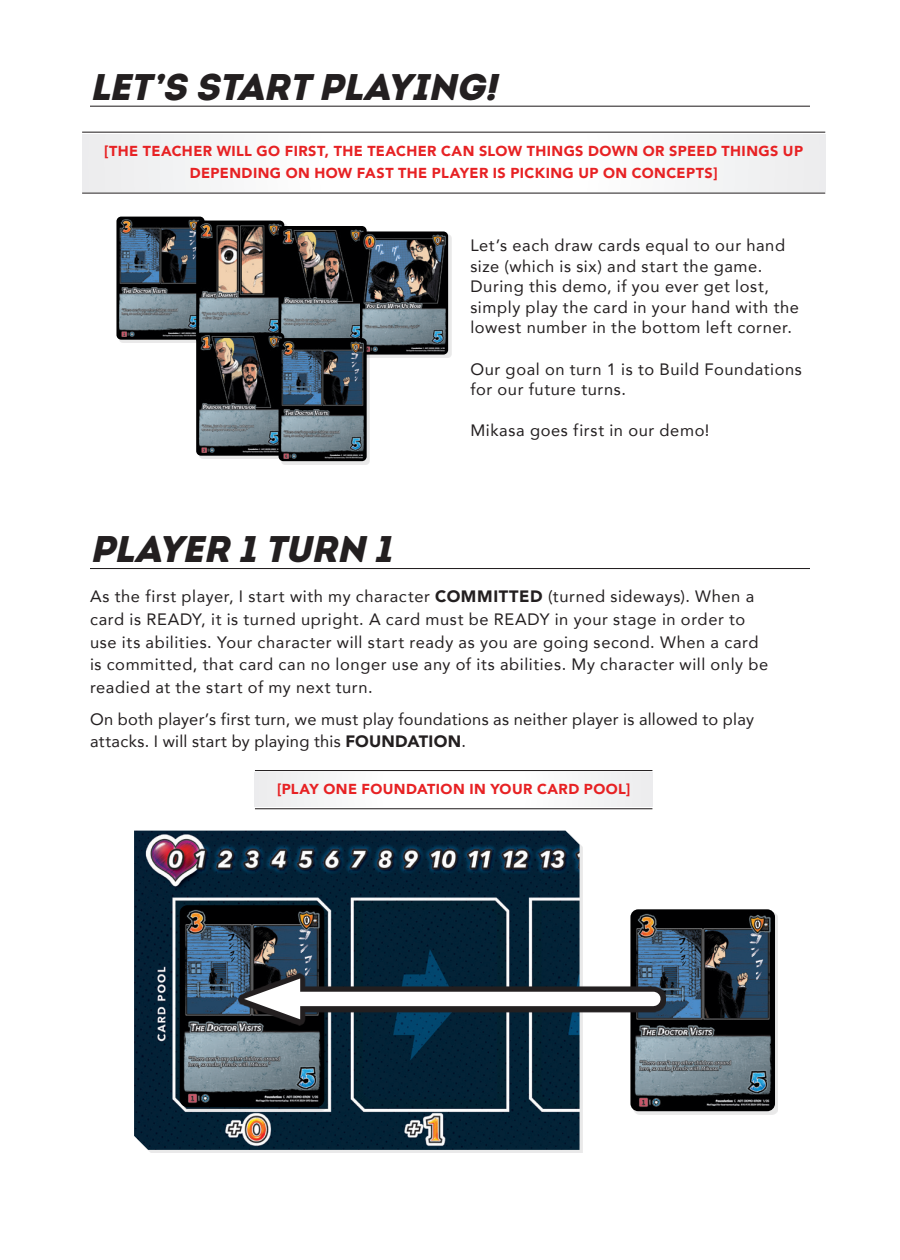
<style>
.page{position:relative;width:900px;height:1260px;background:#fff}
.page>*{position:absolute;margin:0;border:0;box-sizing:border-box;transform-origin:0 0}
.Contents_Header{font:italic 37px "Intro Black Caps";color:#231f20}
.Body{font:16.5px/20.5px "Avenir";letter-spacing:.035em;color:#231f20}
.Body-2{font:16.5px/22.8px "Avenir";letter-spacing:.015em;color:#231f20}
.Action_Callout{font:900 14.5px/22.8px "Avenir";letter-spacing:.03em;color:#e72224;text-align:center}
.s1{font-weight:900}
</style>
<div class="page">
<hr style="left:90px;top:106px;width:720px;height:1px;background:#231f20">
<div style="left:82px;top:134px;width:743px;height:57px;background:#fafafa"></div>
<hr style="left:82px;top:193px;width:743px;height:1px;background:#231f20">
<hr style="left:82px;top:132px;width:743px;height:1px;background:#231f20">
<hr style="left:90px;top:568px;width:720px;height:1px;background:#231f20">
<div style="left:255px;top:772px;width:397px;height:35px;background:#fafafa"></div>
<hr style="left:255px;top:808px;width:397px;height:1px;background:#231f20">
<hr style="left:255px;top:770px;width:397px;height:1px;background:#231f20">
<div style="left:120px;top:220px;width:88px;height:123px;background:#e9e9e9"></div>
<img style="left:116px;top:217px;width:89px;height:123px">
<img style="left:196px;top:221px;width:88px;height:112px">
<img style="left:279px;top:226px;width:88px;height:112px">
<div style="left:363px;top:235px;width:89px;height:123px;background:#231f20;opacity:.1"></div>
<img style="left:360px;top:231px;width:88px;height:124px">
<div style="left:199px;top:336px;width:89px;height:123px;background:#e9e9e9"></div>
<img style="left:196px;top:333px;width:88px;height:123px">
<div style="left:282px;top:341px;width:88px;height:123px;background:#231f20;opacity:.1"></div>
<img style="left:279px;top:338px;width:88px;height:123px">
<img style="left:134px;top:831px;width:446px;height:319px">
<div style="left:634px;top:912px;width:144px;height:203px;background:#231f20;opacity:.1"></div>
<img style="left:630px;top:909px;width:145px;height:202px">
<div style="left:183px;top:908px;width:145px;height:202px;background:#231f20;opacity:.1"></div>
<img style="left:180px;top:905px;width:144px;height:202px">
<svg style="left:238px;top:973px;width:428px;height:52px"></svg>
<div style="left:277px;top:992px;width:376px;height:14px;background:#fff"></div>
<svg style="left:244px;top:979px;width:56px;height:40px"></svg>
<p class="Contents_Header" style="left:90px;top:62px;width:418px">LET’S START PLAYING!</p>
<p class="Action_Callout" style="left:104px;top:139px;width:700px">[THE TEACHER WILL GO FIRST, THE TEACHER CAN SLOW THINGS DOWN OR SPEED THINGS UP<br>DEPENDING ON HOW FAST THE PLAYER IS PICKING UP ON CONCEPTS]</p>
<p class="Contents_Header" style="left:90px;top:525px;width:313px">PLAYER 1TURN 1</p>
<p class="Body" style="left:470px;top:235px;width:330px">Let’s each draw cards equal to our hand size (which is six) and start the game.<br>During this demo, if you ever get lost, simply play the card in your hand with the lowest number in the bottom left corner.</p>
<p class="Body" style="left:470px;top:358px;width:333px">Our goal on turn 1 is to Build Foundations for our future turns.</p>
<p class="Body" style="left:470px;top:420px;width:241px">Mikasa goes first in our demo!</p>
<p class="Body" style="left:90px;top:585px;width:680px;line-height:22.8px">As the first player, I start with my character <span class="s1">COMMITTED</span> (turned sideways). When a card is READY, it is turned upright. A card must be READY in your stage in order to use its abilities. Your character will start ready as you are going second. When a card is committed, that card can no longer use any of its abilities. My character will only be readied at the start of my next turn.</p>
<p class="Body-2" style="left:90px;top:707px;width:666px">On both player’s first turn, we must play foundations as neither player is allowed to play attacks. I will start by playing this <span class="s1">FOUNDATION</span>.</p>
<p class="Action_Callout" style="left:277px;top:777px;width:355px">[PLAY ONE FOUNDATION IN YOUR CARD POOL]</p>
</div>
